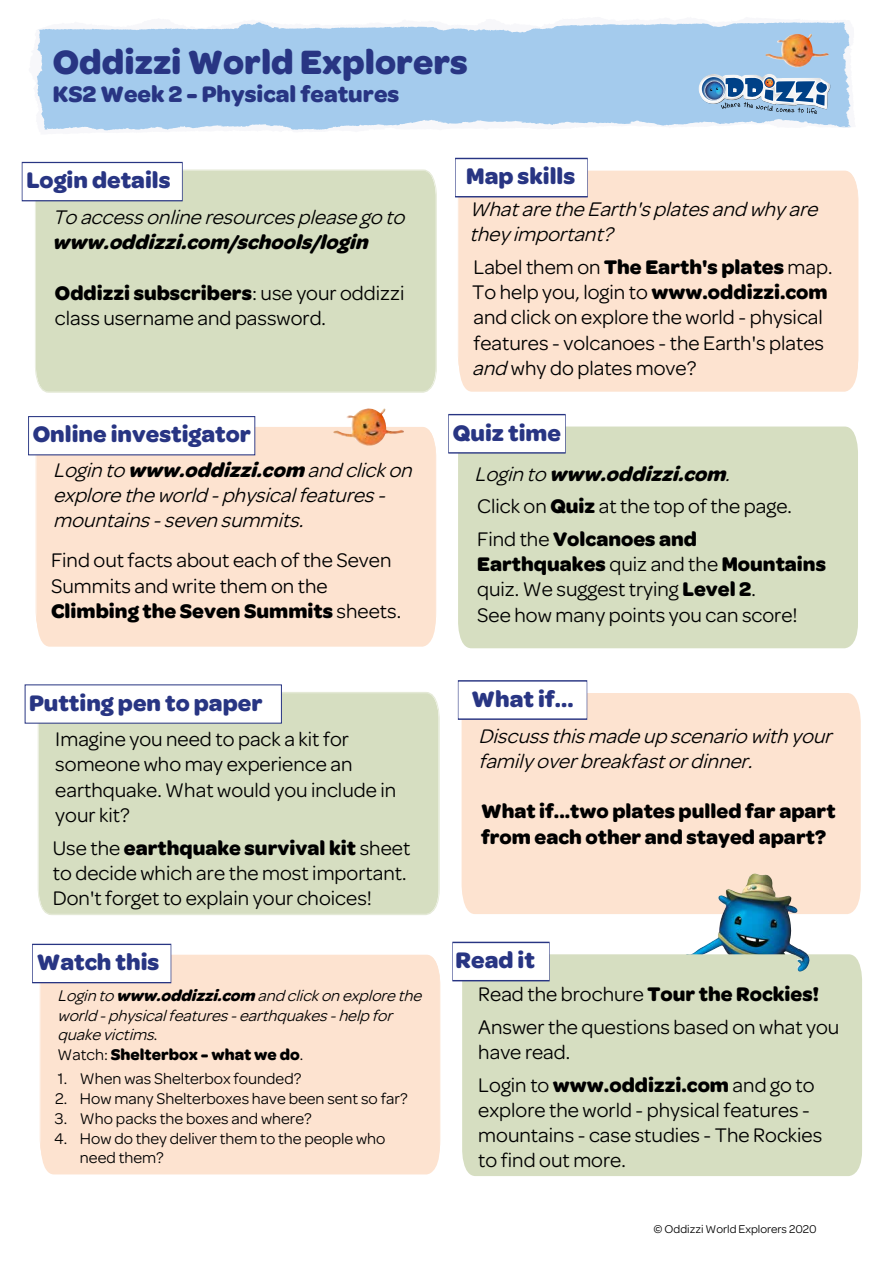
<style>
.page{position:relative;width:893px;height:1263px;background:#fff}
.page>*{position:absolute;margin:0;border:0;box-sizing:border-box;transform-origin:0 0}
.t1{font:700 36px "Omnes";color:#283583}
.t2{font:700 24px "Omnes";color:#283583}
.t3{font:21px/25.2px "Omnes";color:#000}
.t4{font:italic 21px/25.2px "Omnes";color:#000}
.t5{font:700 21px/25.2px "Omnes";color:#000}
.t6{font:italic 700 21px "Omnes";color:#000}
.t7{font:16.5px/19.8px "Omnes";color:#000}
.t8{font:italic 16.5px/19.8px "Omnes";color:#000}
.t9{font:12px "Omnes";color:#000}
.s1{font-weight:700}
.s2{font-style:italic}
.s3{font-weight:700;font-style:italic}
.s4{font-style:normal}
.s5{font-weight:700;font-style:normal}
</style>
<div class="page">
<div style="left:462px;top:693px;width:399px;height:221px;background:#fde3d0"></div>
<svg style="left:42px;top:641px;width:389px;height:6px;fill:#fde3d0"></svg>
<div style="left:35px;top:427px;width:402px;height:214px;background:#fde3d0"></div>
<svg style="left:463px;top:385px;width:390px;height:7px;fill:#fde3d0"></svg>
<div style="left:457px;top:170px;width:402px;height:215px;background:#fde3d0"></div>
<svg style="left:36px;top:22px;width:815px;height:109px;fill:#a4cbed"></svg>
<img style="left:733px;top:73px;width:98px;height:37px">
<img style="left:697px;top:72px;width:36px;height:37px">
<svg style="left:698px;top:74px;width:132px;height:40px"></svg>
<div style="left:35px;top:169px;width:402px;height:224px;background:#d6dec1"></div>
<div style="left:12px;top:151px;width:277px;height:54px;background:#fff;opacity:.75"></div>
<div style="left:22px;top:162px;width:161px;height:39px;background:#fff;border:1px solid #283583"></div>
<div style="left:458px;top:150px;width:356px;height:54px;background:#fff;opacity:.75"></div>
<div style="left:455px;top:158px;width:133px;height:39px;background:#fff;border:1px solid #283583"></div>
<svg style="left:783px;top:34px;width:13px;height:7px"></svg>
<div style="left:21px;top:412px;width:278px;height:53px;background:#283583;opacity:.75"></div>
<div style="left:28px;top:416px;width:227px;height:39px;background:#fff;border:1px solid #283583"></div>
<div style="left:458px;top:426px;width:400px;height:222px;background:#d6dec1"></div>
<img style="left:718px;top:874px;width:35px;height:23px">
<img style="left:354px;top:408px;width:14px;height:8px">
<div style="left:448px;top:414px;width:118px;height:39px;background:#fff;border:1px solid #283583"></div>
<div style="left:37px;top:692px;width:403px;height:223px;background:#d6dec1"></div>
<div style="left:18px;top:680px;width:277px;height:54px;background:#283583;opacity:.75"></div>
<div style="left:25px;top:684px;width:257px;height:39px;background:#fff"></div>
<div style="left:451px;top:676px;width:357px;height:54px;background:#283583;opacity:.75"></div>
<div style="left:458px;top:681px;width:129px;height:38px;background:#fff"></div>
<div style="left:46px;top:1169px;width:389px;height:5px;background:#fde3d0"></div>
<div style="left:39px;top:954px;width:402px;height:215px;background:#fde3d0"></div>
<div style="left:25px;top:940px;width:278px;height:53px;background:#283583;opacity:.75"></div>
<div style="left:32px;top:944px;width:139px;height:39px;background:#fff;border:1px solid #283583"></div>
<div style="left:462px;top:954px;width:400px;height:222px;background:#d6dec1"></div>
<div style="left:452px;top:942px;width:98px;height:39px;background:#fff;border:1px solid #283583"></div>
<img style="left:793px;top:949px;width:15px;height:22px">
<h1 class="t1" style="left:53px;top:41px;width:417px">Oddizzi World Explorers</h1>
<p class="t2" style="left:53px;top:80px;width:348px">KS2 Week 2 - Physical features</p>
<p class="t2" style="left:26px;top:167px;width:146px">Login details</p>
<p class="t2" style="left:466px;top:163px;width:111px">Map skills</p>
<p class="t4" style="left:52px;top:205px;width:360px">To accessonlineresourcespleasego to</p>
<p class="t6" style="left:52px;top:230px;width:323px">www.oddizzi.com/schools/login</p>
<p class="t3" style="left:55px;top:280px;width:351px"><span class="s1">Oddizzi subscribers</span>: use your oddizzi class username and password.</p>
<p class="t2" style="left:33px;top:421px;width:220px">Online investigator</p>
<p class="t4" style="left:53px;top:457px;width:366px">Loginto <span class="s1">www.oddizzi.com</span> and clickon exploretheworld -physicalfeatures&shy;mountains-sevensummits.</p>
<p class="t3" style="left:51px;top:548px;width:352px">Find out facts about each of the Seven<br>Summits and write them on the<br><span class="s1">Climbing the Seven Summits</span> sheets.</p>
<p class="t4" style="left:470px;top:197px;width:355px">WhataretheEarth'splatesand whyare theyimportant?</p>
<p class="t3" style="left:472px;top:254px;width:362px">Label them on <span class="s1">The Earth's plates</span> map.<br>To help you, login to <span class="s1">www.oddizzi.com </span>and click on explore the world - physical features - volcanoes - the Earth's plates <span class="s2">and</span> why do plates move?</p>
<p class="t2" style="left:453px;top:419px;width:110px">Quiz time</p>
<p class="t3" style="left:475px;top:457px;width:319px;line-height:32.7px"><span class="s2">Loginto</span> <span class="s3">www.oddizzi.com</span><span class="s2">.<br></span>Click on <span class="s1">Quiz</span> at the top of the page.<br>Find the <span class="s1">Volcanoes and</span></p>
<p class="t3" style="left:477px;top:552px;width:350px"><span class="s1">Earthquakes</span> quiz and the <span class="s1">Mountains </span>quiz. We suggest trying <span class="s1">Level 2</span>.<br>See how many points you can score!</p>
<p class="t2" style="left:29px;top:689px;width:235px">Putting pen to paper</p>
<p class="t2" style="left:472px;top:685px;width:104px">What if...</p>
<p class="t3" style="left:55px;top:727px;width:342px">Imagine you need to pack a kit for someone who may experience an earthquake. What would you include in your kit?</p>
<p class="t3" style="left:53px;top:835px;width:359px">Use the <span class="s1">earthquake survival kit</span> sheet to decide which are the most important.<br>Don't forget to explain your choices!</p>
<p class="t2" style="left:37px;top:948px;width:124px">Watch this</p>
<p class="t8" style="left:58px;top:985px;width:370px">Loginto <span class="s1">www.oddizzi.com</span> and clickon explorethe world - physicalfeatures-earthquakes-help for quakevictims<span class="s4">.<br>Watch:</span> <span class="s5">Shelterbox - what we do</span><span class="s4">.</span></p>
<p class="t7" style="left:58px;top:1069px;width:245px">1. When was Shelterbox founded?</p>
<p class="t7" style="left:55px;top:1089px;width:354px">2. How many Shelterboxes have been sent so far?</p>
<p class="t7" style="left:55px;top:1108px;width:258px">3. Who packs the boxes and where?</p>
<p class="t7" style="left:80px;top:1128px;width:307px;text-indent:-26px">4. How do they deliver them to the people who need them?</p>
<p class="t4" style="left:478px;top:723px;width:361px">Discussthismadeup scenario withyour familyoverbreakfastordinner.</p>
<p class="t5" style="left:481px;top:799px;width:356px">What if...two plates pulled far apart from each other and stayed apart?</p>
<p class="t2" style="left:456px;top:946px;width:81px">Read it</p>
<p class="t3" style="left:478px;top:978px;width:363px;line-height:32.7px">Read the brochure <span class="s1">Tour the Rockies!<br></span>Answer the questions based on what you</p>
<p class="t3" style="left:478px;top:1036px;width:338px;line-height:32.7px">have read.<br>Login to <span class="s1">www.oddizzi.com</span> and go to</p>
<p class="t3" style="left:478px;top:1097px;width:345px">explore the world - physical features - mountains - case studies - The Rockies to find out more.</p>
<p class="t9" style="left:653px;top:1222px;width:165px">© Oddizzi World Explorers 2020</p>
</div>
